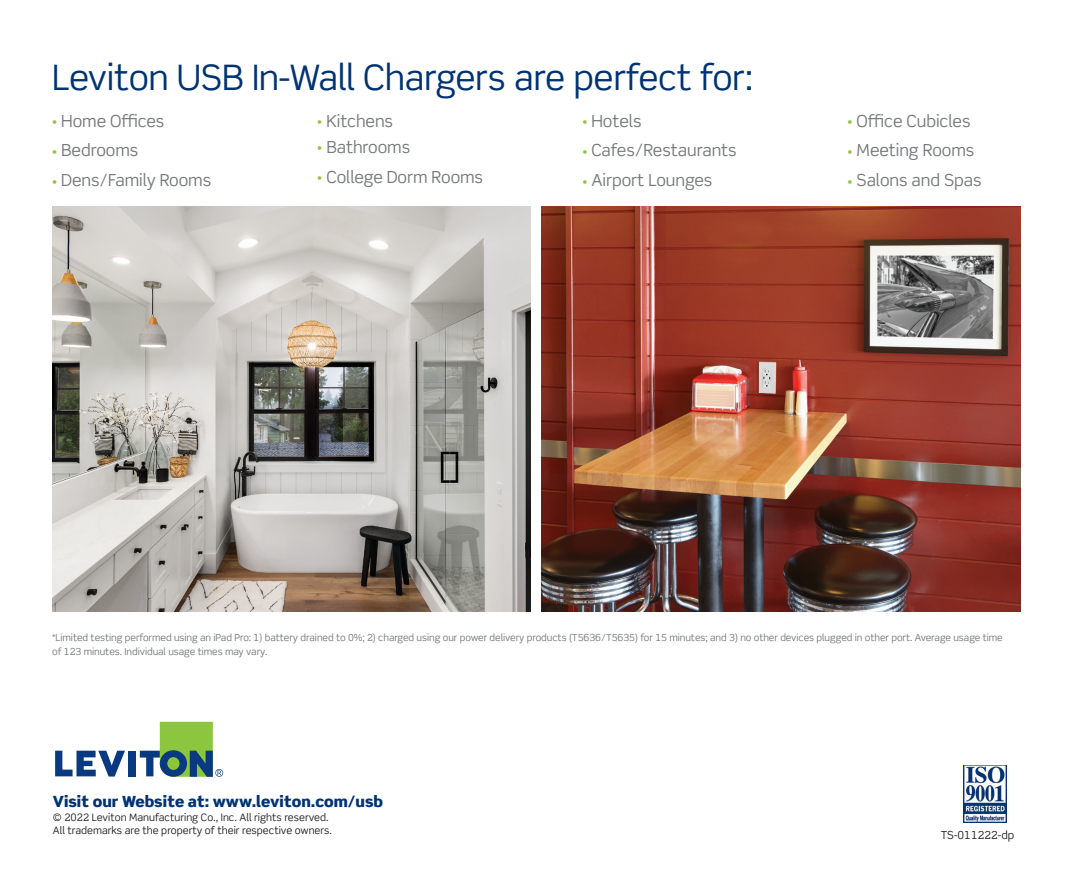
<style>
.page{position:relative;width:1071px;height:882px;background:#fff}
.page>*{position:absolute;margin:0;border:0;box-sizing:border-box;transform-origin:0 0}
.t1{font:35.18px "Scene Std";letter-spacing:-.01em;color:#013374}
.t2{font:16.62px "Scene Std";letter-spacing:-.005em;color:#76787b}
.t3{font:900 15.4px "Scene Std";color:#013374}
.t4{font:11.03px "Scene Std";color:#231f20}
.t5{font:10.33px "Scene Std";color:#231f20}
.t6{font:9.62px/14px "Scene Std";letter-spacing:-.005em;color:#76787b}
.s1{font-size:10.5px;color:#8bc63e}
</style>
<div class="page">
<svg style="left:55px;top:751px;width:70px;height:26px"></svg>
<div style="left:128px;top:751px;width:7px;height:25px;background:#083981"></div>
<svg style="left:140px;top:722px;width:83px;height:55px"></svg>
<img style="left:964px;top:765px;width:42px;height:57px">
<img style="left:52px;top:207px;width:479px;height:404px">
<img style="left:542px;top:207px;width:479px;height:404px">
<p class="t1" style="left:52px;top:56px;width:703px">Leviton USB In-Wall Chargers are perfect for:</p>
<p class="t2" style="left:52px;top:110px;width:114px"><span class="s1">•</span> Home Offices</p>
<p class="t2" style="left:52px;top:140px;width:88px"><span class="s1">•</span> Bedrooms</p>
<p class="t2" style="left:52px;top:170px;width:161px"><span class="s1">•</span> Dens/Family Rooms</p>
<p class="t2" style="left:317px;top:110px;width:77px"><span class="s1">•</span> Kitchens</p>
<p class="t2" style="left:317px;top:137px;width:95px"><span class="s1">•</span> Bathrooms</p>
<p class="t2" style="left:317px;top:166px;width:167px"><span class="s1">•</span> College Dorm Rooms</p>
<p class="t2" style="left:582px;top:110px;width:61px"><span class="s1">•</span> Hotels</p>
<p class="t2" style="left:582px;top:140px;width:156px"><span class="s1">•</span> Cafes/Restaurants</p>
<p class="t2" style="left:582px;top:170px;width:132px"><span class="s1">•</span> Airport Lounges</p>
<p class="t2" style="left:848px;top:110px;width:125px"><span class="s1">•</span> Office Cubicles</p>
<p class="t2" style="left:848px;top:140px;width:128px"><span class="s1">•</span> Meeting Rooms</p>
<p class="t2" style="left:848px;top:170px;width:136px"><span class="s1">•</span> Salons and Spas</p>
<p class="t6" style="left:52px;top:630px;width:952px">*Limited testing performed using an iPad Pro: 1) battery drained to 0%; 2) charged using our power delivery products (T5636/T5635) for 15 minutes; and 3) no other devices plugged in other port. Average usage time of 123 minutes. Individual usage times may vary.</p>
<p class="t3" style="left:53px;top:791px;width:332px">Visit our Website at: www.leviton.com/usb</p>
<p class="t5" style="left:53px;top:811px;width:277px">© 2022 Leviton Manufacturing Co., Inc. All rights reserved.</p>
<p class="t5" style="left:53px;top:824px;width:281px">All trademarks are the property of their respective owners.</p>
<p class="t4" style="left:941px;top:828px;width:75px">TS-011222-dp</p>
</div>
